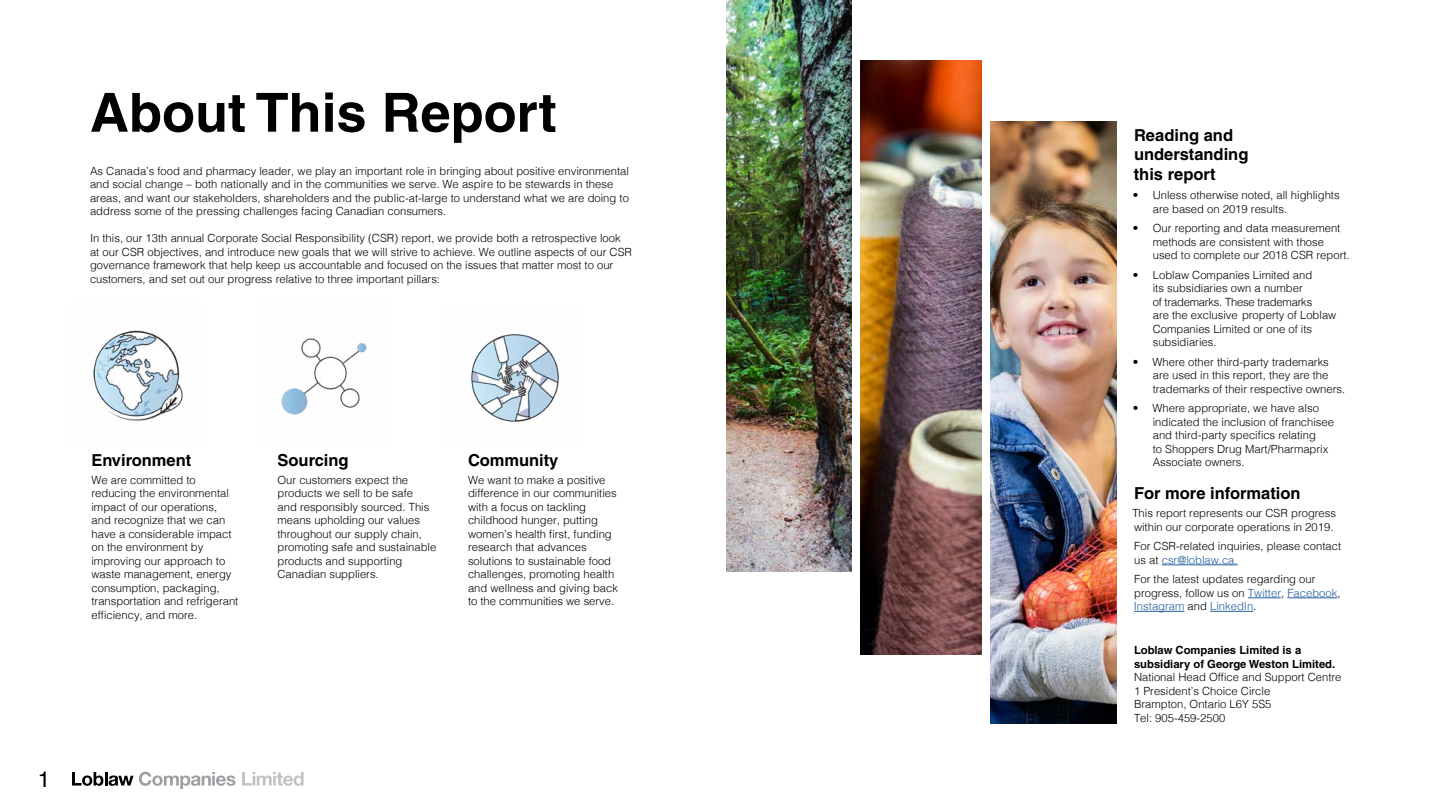
<style>
.page{position:relative;width:1440px;height:810px;background:#fff}
.page>*{position:absolute;margin:0;border:0;box-sizing:border-box;transform-origin:0 0}
.t1{font:700 54px "Helvetica";color:#000}
.t2{font:22.5px "Helvetica";color:#000}
.t3{font:700 16.5px/19.5px "Helvetica";color:#000}
.t4{font:300 11.25px/13.5px "Helvetica";color:#000}
.t5{font:700 11.25px/13.5px "Helvetica";color:#000}
.s1{color:#215e9e}
</style>
<div class="page">
<svg style="left:72px;top:772px;width:61px;height:14px"></svg>
<svg style="left:139px;top:772px;width:97px;height:17px"></svg>
<svg style="left:242px;top:772px;width:62px;height:14px"></svg>
<img style="left:93px;top:330px;width:90px;height:91px">
<img style="left:281px;top:338px;width:86px;height:77px">
<img style="left:471px;top:334px;width:88px;height:88px">
<img style="left:727px;top:0;width:124px;height:572px">
<img style="left:860px;top:61px;width:122px;height:593px">
<img style="left:991px;top:121px;width:126px;height:603px">
<hr style="left:1162px;top:565px;width:76px;height:1px;background:#215e9e">
<hr style="left:1248px;top:598px;width:33px;height:1px;background:#215e9e">
<hr style="left:1287px;top:598px;width:50px;height:1px;background:#215e9e">
<hr style="left:1134px;top:611px;width:51px;height:1px;background:#215e9e">
<hr style="left:1210px;top:611px;width:43px;height:1px;background:#215e9e">
<h1 class="t1" style="left:90px;top:80px;width:468px">About This Report</h1>
<p class="t4" style="left:90px;top:163px;width:540px">As Canada’s food and pharmacy leader, we play an important role in bringing about positive environmental and social change – both nationally and in the communities we serve. We aspire to be stewards in these areas, and want our stakeholders, shareholders and the public-at-large to understand what we are doing to address some of the pressing challenges facing Canadian consumers.</p>
<p class="t4" style="left:90px;top:231px;width:544px">In this, our 13th annual Corporate Social Responsibility (CSR) report, we provide both a retrospective look at our CSR objectives, and introduce new goals that we will strive to achieve. We outline aspects of our CSR governance framework that help keep us accountable and focused on the issues that matter most to our customers, and set out our progress relative to three important pillars:</p>
<h2 class="t3" style="left:92px;top:450px;width:101px">Environment</h2>
<p class="t4" style="left:92px;top:472px;width:148px">We are committed to reducing the environmental impact of our operations, and recognize that we can have a considerable impact on the environment by improving our approach to waste management, energy consumption, packaging, transportation and refrigerant efficiency, and more.</p>
<h2 class="t3" style="left:278px;top:450px;width:73px">Sourcing</h2>
<p class="t4" style="left:278px;top:472px;width:160px">Our customers expect the products we sell to be safe<br>and responsibly sourced. This means upholding our values throughout our supply chain, promoting safe and sustainable products and supporting<br>Canadian suppliers.</p>
<h2 class="t3" style="left:468px;top:450px;width:92px">Community</h2>
<p class="t4" style="left:468px;top:472px;width:152px">We want to make a positive difference in our communities with a focus on tackling childhood hunger, putting women’s health first, funding research that advances solutions to sustainable food challenges, promoting health and wellness and giving back to the communities we serve.</p>
<h2 class="t2" style="left:38px;top:762px;width:14px">1</h2>
<h2 class="t3" style="left:1134px;top:125px;width:116px">Reading and understanding this report</h2>
<p class="t4" style="left:1153px;top:188px;width:188px;text-indent:-20px">• Unless otherwise noted, all highlights are based on 2019 results.</p>
<p class="t4" style="left:1153px;top:221px;width:198px;text-indent:-20px">• Our reporting and data measurement methods are consistent with those used to complete our 2018 CSR report.</p>
<p class="t4" style="left:1153px;top:267px;width:185px;text-indent:-20px">• Loblaw Companies Limited and<br>its subsidiaries own a number<br>of trademarks. These trademarks<br>are the exclusive property of Loblaw<br>Companies Limited or one of its subsidiaries.</p>
<p class="t4" style="left:1153px;top:354px;width:194px;text-indent:-20px">• Where other third-party trademarks are used in this report, they are the trademarks of their respective owners.</p>
<p class="t4" style="left:1153px;top:401px;width:183px;text-indent:-20px">• Where appropriate, we have also indicated the inclusion of franchisee and third-party specifics relating<br>to Shoppers Drug Mart/Pharmaprix<br>Associate owners.</p>
<h2 class="t3" style="left:1134px;top:484px;width:168px">For more information</h2>
<p class="t4" style="left:1132px;top:506px;width:205px">This report represents our CSR progress within our corporate operations in 2019.</p>
<p class="t4" style="left:1134px;top:539px;width:208px">For CSR-related inquiries, please contact us at <span class="s1">csr@loblaw.ca.</span></p>
<p class="t4" style="left:1134px;top:572px;width:208px">For the latest updates regarding our progress, follow us on <span class="s1">Twitter</span>, <span class="s1">Facebook</span>,<br><span class="s1">Instagram</span> and <span class="s1">LinkedIn</span>.</p>
<p class="t5" style="left:1134px;top:644px;width:203px">Loblaw Companies Limited is a subsidiary of George Weston Limited.</p>
<p class="t4" style="left:1134px;top:670px;width:209px">National Head Office and Support Centre</p>
<p class="t4" style="left:1134px;top:683px;width:138px">1 President’s Choice Circle</p>
<p class="t4" style="left:1134px;top:697px;width:139px">Brampton, Ontario L6Y 5S5</p>
<p class="t4" style="left:1134px;top:710px;width:93px">Tel: 905-459-2500</p>
</div>
